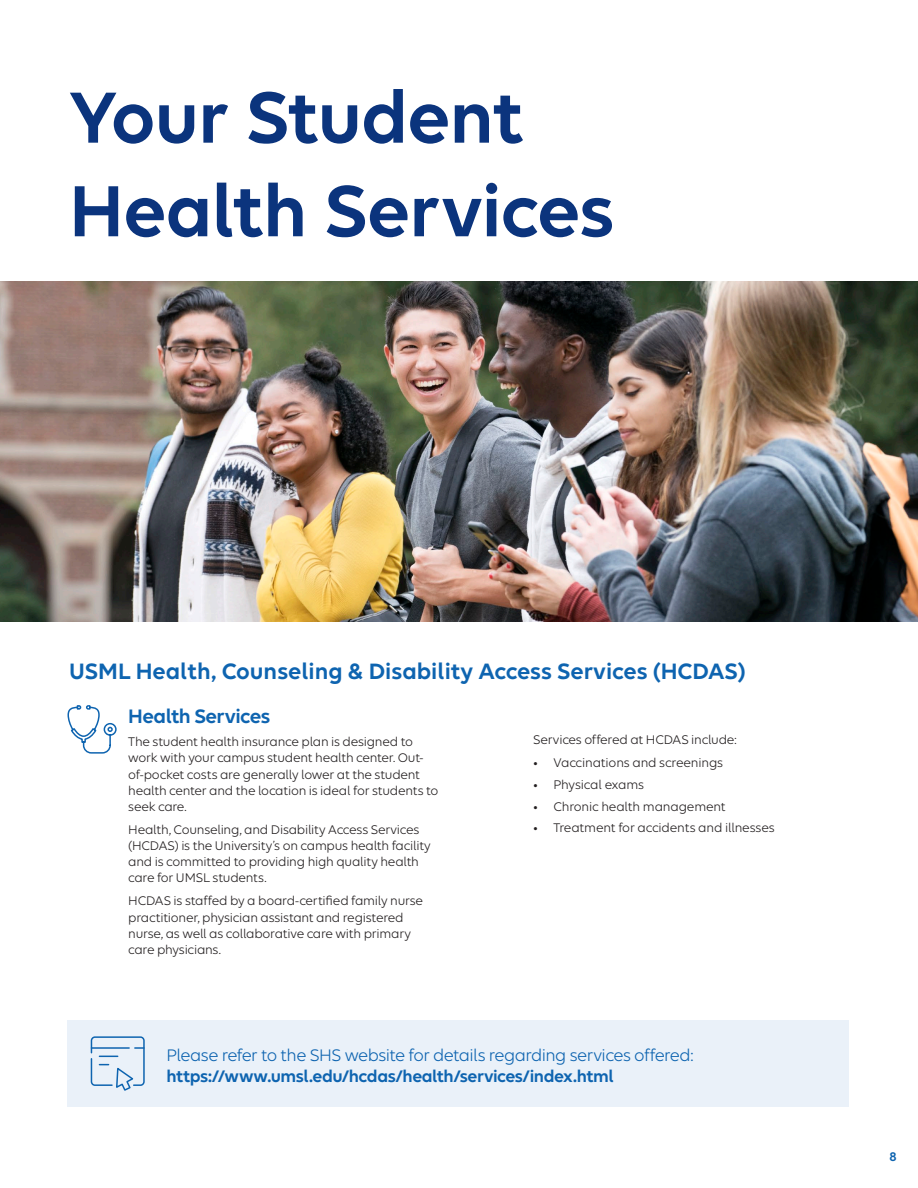
<style>
.page{position:relative;width:918px;height:1188px;background:#fff}
.page>*{position:absolute;margin:0;border:0;box-sizing:border-box;transform-origin:0 0}
.VP_Main_Headline{font:600 78px/93.6px "Elevance Sans";letter-spacing:-.015em;color:#0b347d}
.t1{font:600 24px "Elevance Sans";color:#0e64b0}
.VP_Subhead{font:600 21px "Elevance Sans";letter-spacing:-.025em;color:#0e64b0}
.VP_Body_Copy{font:18px/21.6px "Elevance Sans";letter-spacing:-.03em;color:#0e64b0}
.VP_Body_Copy-2{font:13.5px/16.2px "Elevance Sans";letter-spacing:-.015em;color:#231f20}
.t2{font:600 13.5px "Elevance Sans";color:#0e64b0}
.s1{font-weight:600}
</style>
<div class="page">
<img style="left:0;top:281px;width:918px;height:340px">
<svg style="left:67px;top:705px;width:50px;height:49px"></svg>
<div style="left:68px;top:1020px;width:781px;height:87px;background:#eaf1f9"></div>
<svg style="left:90px;top:1036px;width:55px;height:55px"></svg>
<p class="VP_Main_Headline" style="left:69px;top:68px;width:547px">Your Student<br>Health Services</p>
<p class="t1" style="left:69px;top:657px;width:678px">USML Health, Counseling &amp; Disability Access Services (HCDAS)</p>
<p class="VP_Subhead" style="left:128px;top:704px;width:144px">Health Services</p>
<p class="VP_Body_Copy-2" style="left:128px;top:733px;width:312px">The student health insurance plan is designed to work with your campus student health center. Out&shy;of-pocket costs are generally lower at the student health center and the location is ideal for students to seek care.</p>
<p class="VP_Body_Copy-2" style="left:128px;top:821px;width:304px">Health, Counseling, and Disability Access Services (HCDAS) is the University’s on campus health facility and is committed to providing high quality health care for UMSL students.</p>
<p class="VP_Body_Copy-2" style="left:128px;top:892px;width:296px">HCDAS is staffed by a board-certified family nurse practitioner, physician assistant and registered nurse, as well as collaborative care with primary care physicians.</p>
<p class="VP_Body_Copy-2" style="left:533px;top:732px;width:205px">Services offered at HCDAS include:</p>
<p class="VP_Body_Copy-2" style="left:533px;top:754px;width:191px">• Vaccinations and screenings</p>
<p class="VP_Body_Copy-2" style="left:533px;top:776px;width:112px">• Physical exams</p>
<p class="VP_Body_Copy-2" style="left:533px;top:798px;width:194px">• Chronic health management</p>
<p class="VP_Body_Copy-2" style="left:533px;top:819px;width:243px">• Treatment for accidents and illnesses</p>
<p class="VP_Body_Copy" style="left:166px;top:1043px;width:528px">Please refer to the SHS website for details regarding services offered: <span class="s1">https://www.umsl.edu/hcdas/health/services/index.html</span></p>
<p class="t2" style="left:890px;top:1149px;width:9px">8</p>
</div>
